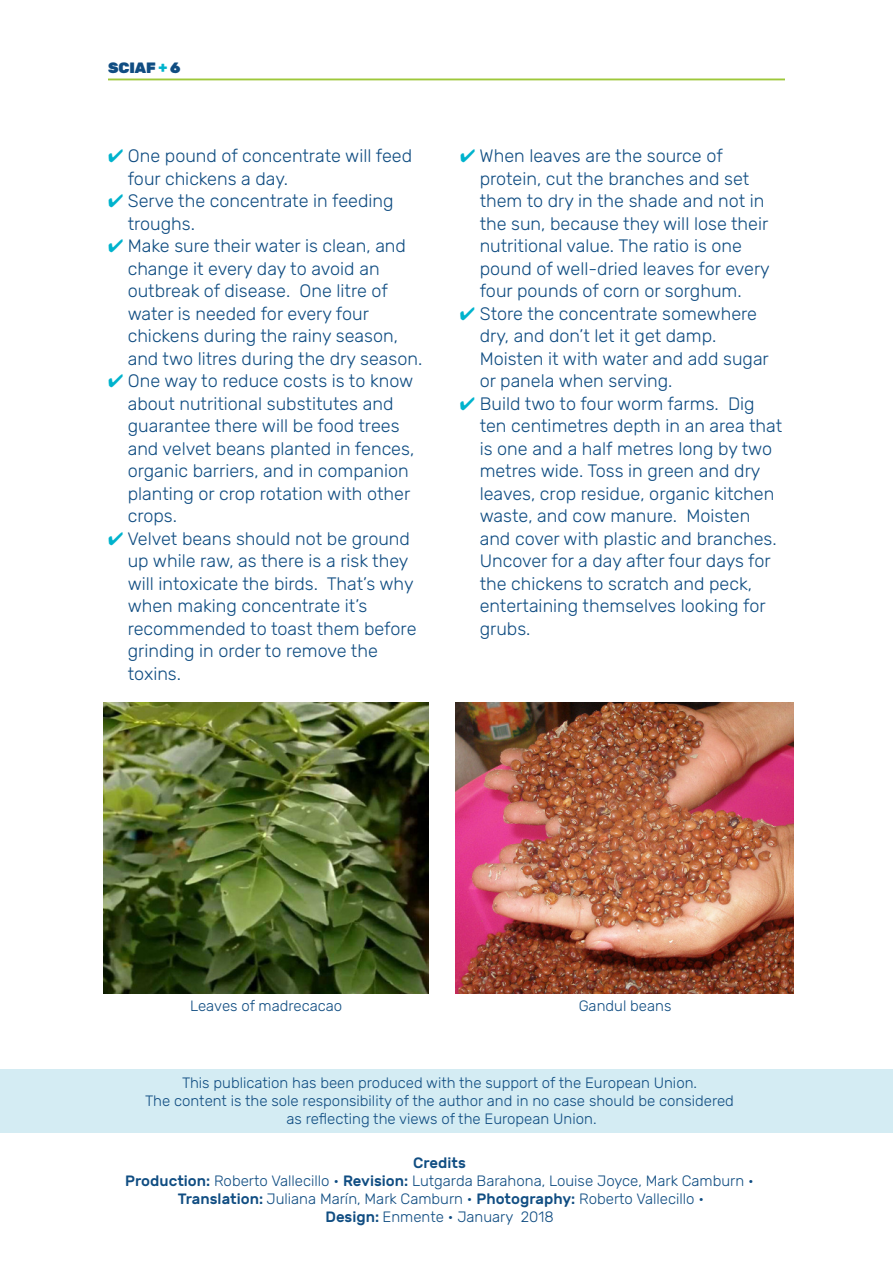
<style>
.page{position:relative;width:893px;height:1263px;background:#fff}
.page>*{position:absolute;margin:0;border:0;box-sizing:border-box;transform-origin:0 0}
.t1{font:300 18px/22.5px "Rubik";color:#104d82}
.t2{font:300 15px/18px "Rubik";color:#104d82;text-align:center}
.t3{font:900 15px "Rubik";color:#104d82}
.s1{color:#00b3cd}
.s2{font-weight:500}
</style>
<div class="page">
<hr style="left:108px;top:79px;width:677px;height:1px;background:#9ec83a">
<img style="left:104px;top:702px;width:324px;height:292px">
<img style="left:455px;top:702px;width:339px;height:292px">
<div style="left:0;top:1069px;width:893px;height:64px;background:#d4ecf3"></div>
<p class="t3" style="left:108px;top:59px;width:74px">SCIAF <span class="s1">+</span> 6</p>
<p class="t1" style="left:128px;top:145px;width:286px;text-indent:-20px"><span class="s1">✔</span> One pound of concentrate will feed four chickens a day.</p>
<p class="t1" style="left:128px;top:190px;width:267px;text-indent:-20px"><span class="s1">✔</span> Serve the concentrate in feeding troughs.</p>
<p class="t1" style="left:128px;top:235px;width:296px;text-indent:-20px"><span class="s1">✔</span> Make sure their water is clean, and change it every day to avoid an outbreak of disease. One litre of water is needed for every four chickens during the rainy season, and two litres during the dry season.</p>
<p class="t1" style="left:128px;top:370px;width:288px;text-indent:-20px"><span class="s1">✔</span> One way to reduce costs is to know about nutritional substitutes and guarantee there will be food trees and velvet beans planted in fences, organic barriers, and in companion planting or crop rotation with other crops.</p>
<p class="t1" style="left:128px;top:527px;width:290px;text-indent:-20px"><span class="s1">✔</span> Velvet beans should not be ground up while raw, as there is a risk they will intoxicate the birds. That’s why when making concentrate it’s recommended to toast them before grinding in order to remove the toxins.</p>
<p class="t1" style="left:480px;top:145px;width:292px;text-indent:-20px"><span class="s1">✔</span> When leaves are the source of protein, cut the branches and set them to dry in the shade and not in the sun, because they will lose their nutritional value. The ratio is one pound of well-dried leaves for every four pounds of corn or sorghum.</p>
<p class="t1" style="left:480px;top:302px;width:291px;text-indent:-20px"><span class="s1">✔</span> Store the concentrate somewhere dry, and don’t let it get damp.<br>Moisten it with water and add sugar or panela when serving.</p>
<p class="t1" style="left:480px;top:392px;width:304px;text-indent:-20px"><span class="s1">✔</span> Build two to four worm farms. Dig ten centimetres depth in an area that is one and a half metres long by two metres wide. Toss in green and dry leaves, crop residue, organic kitchen waste, and cow manure. Moisten and cover with plastic and branches.<br>Uncover for a day after four days for the chickens to scratch and peck, entertaining themselves looking for grubs.</p>
<p class="t2" style="left:190px;top:997px;width:154px">Leaves of madrecacao</p>
<p class="t2" style="left:579px;top:997px;width:94px">Gandul beans</p>
<p class="t2" style="left:145px;top:1074px;width:590px">This publication has been produced with the support of the European Union.<br>The content is the sole responsibility of the author and in no case should be considered as reflecting the views of the European Union.</p>
<p class="t2" style="left:125px;top:1154px;width:630px"><span class="s2">Credits<br>Production:</span> Roberto Vallecillo • <span class="s2">Revision:</span> Lutgarda Barahona, Louise Joyce, Mark Camburn • <span class="s2">Translation:</span> Juliana Marín, Mark Camburn • <span class="s2">Photography:</span> Roberto Vallecillo •<br><span class="s2">Design:</span> Enmente • January 2018</p>
</div>
